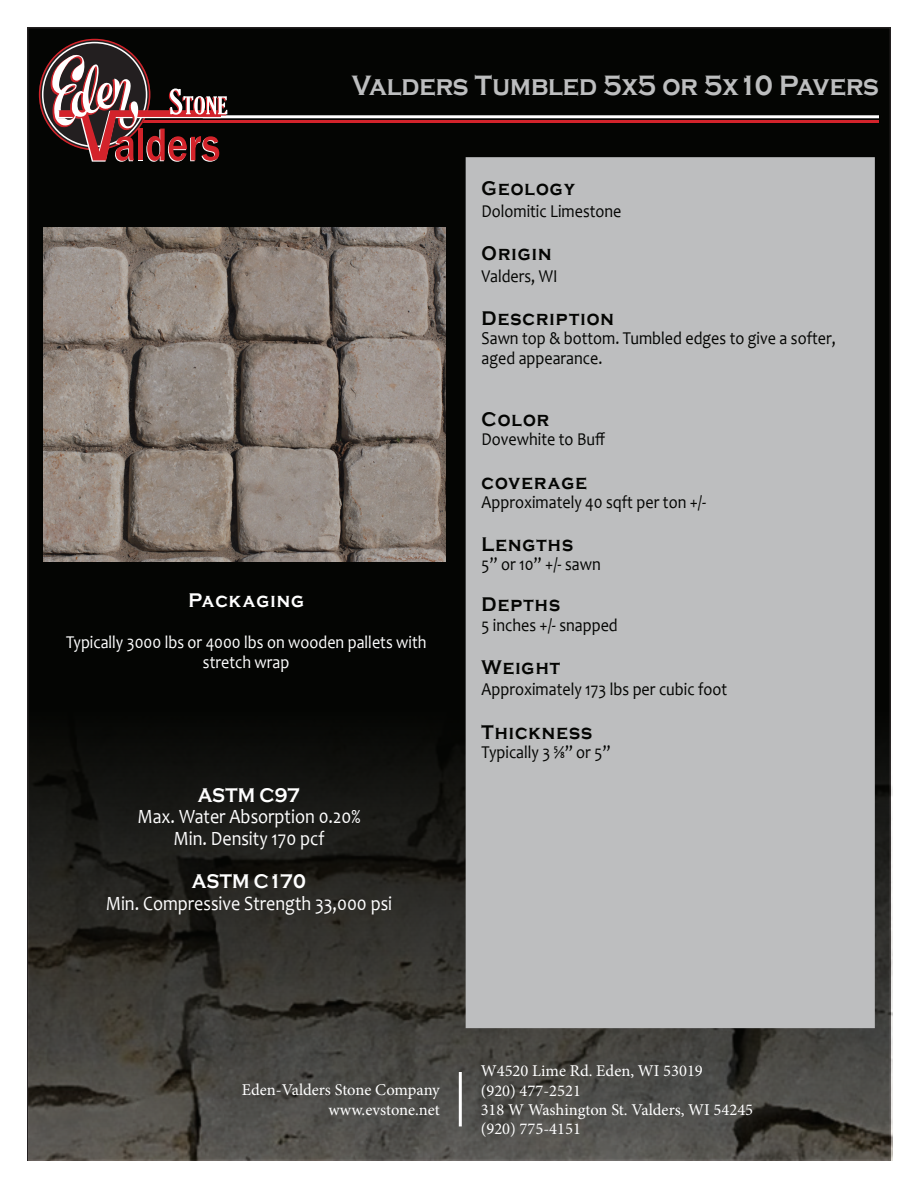
<style>
.page{position:relative;width:918px;height:1188px;background:#fff}
.page>*{position:absolute;margin:0;border:0;box-sizing:border-box;transform-origin:0 0}
.t1{font:700 28.8px "Copperplate Gothic";color:#bdbebf;scale:.88 1}
.t2{font:20.4px/21.6px "Candara";color:#fff;text-align:center;scale:.88 1}
.t3{font:700 20.4px "Copperplate Gothic";letter-spacing:.06em;color:#040503;scale:.88 1}
.t4{font:700 20.4px "Copperplate Gothic";color:#fff;scale:.88 1}
.t5{font:700 20.4px "Copperplate Gothic";letter-spacing:.06em;color:#fff;scale:.88 1}
.t6{font:18.15px/19.4px "Candara";color:#040503;scale:.88 1}
.t7{font:18.15px/19.4px "Candara";color:#fff;text-align:center;scale:.88 1}
.t8{font:16.5px/19.5px "Minion Pro";color:#fff}
</style>
<div class="page">
<div style="left:28px;top:28px;width:862px;height:1132px;background:#040503"></div>
<hr style="left:122px;top:120px;width:757px;height:3px;background:#d3232b">
<hr style="left:203px;top:115px;width:676px;height:3px;background:#fff">
<svg style="left:39px;top:39px;width:188px;height:123px"></svg>
<img style="left:28px;top:707px;width:865px;height:454px">
<hr style="left:459px;top:1072px;width:3px;height:54px;background:#fff">
<div style="left:466px;top:157px;width:409px;height:871px;background:#bdbebf;border:3px solid #bdbebf"></div>
<img style="left:43px;top:227px;width:402px;height:334px">
<h1 class="t1" style="left:352px;top:69px;width:601px">Valders Tumbled 5x5 or 5x10 Pavers</h1>
<p class="t5" style="left:188px;top:589px;width:133px">Packaging</p>
<p class="t7" style="left:66px;top:632px;width:411px">Typically 3000 lbs or 4000 lbs on wooden pallets with stretch wrap</p>
<p class="t4" style="left:198px;top:783px;width:118px">ASTM C97</p>
<p class="t2" style="left:137px;top:805px;width:255px">Max. Water Absorption 0.20%<br>Min. Density 170 pcf</p>
<p class="t4" style="left:192px;top:870px;width:131px">ASTM C170</p>
<p class="t2" style="left:106px;top:892px;width:327px">Min. Compressive Strength 33,000 psi</p>
<p class="t3" style="left:482px;top:177px;width:107px">Geology</p>
<p class="t6" style="left:482px;top:201px;width:160px">Dolomitic Limestone</p>
<p class="t3" style="left:482px;top:242px;width:81px">Origin</p>
<p class="t6" style="left:482px;top:266px;width:88px">Valders, WI</p>
<p class="t3" style="left:482px;top:307px;width:152px">Description</p>
<p class="t6" style="left:482px;top:329px;width:404px">Sawn top &amp; bottom. Tumbled edges to give a softer, aged appearance.</p>
<p class="t3" style="left:482px;top:408px;width:79px">Color</p>
<p class="t6" style="left:482px;top:430px;width:142px">Dovewhite to Buff</p>
<p class="t3" style="left:482px;top:471px;width:121px">coverage</p>
<p class="t6" style="left:482px;top:492px;width:257px">Approximately 40 sqft per ton +/-</p>
<p class="t3" style="left:482px;top:533px;width:106px">Lengths</p>
<p class="t6" style="left:482px;top:555px;width:137px">5” or 10” +/- sawn</p>
<p class="t3" style="left:482px;top:593px;width:91px">Depths</p>
<p class="t6" style="left:482px;top:615px;width:156px">5 inches +/- snapped</p>
<p class="t3" style="left:482px;top:656px;width:91px">Weight</p>
<p class="t6" style="left:482px;top:680px;width:281px">Approximately 173 lbs per cubic foot</p>
<p class="t3" style="left:482px;top:721px;width:127px">Thickness</p>
<p class="t6" style="left:482px;top:742px;width:148px">Typically 3 5/8” or 5”</p>
<p class="t8" style="left:242px;top:1081px;width:200px;text-align:right">Eden-Valders Stone Company www.evstone.net</p>
<p class="t8" style="left:481px;top:1062px;width:224px">W4520 Lime Rd. Eden, WI 53019 (920) 477-2521</p>
<p class="t8" style="left:481px;top:1100px;width:274px">318 W Washington St. Valders, WI 54245 (920) 775-4151</p>
</div>
